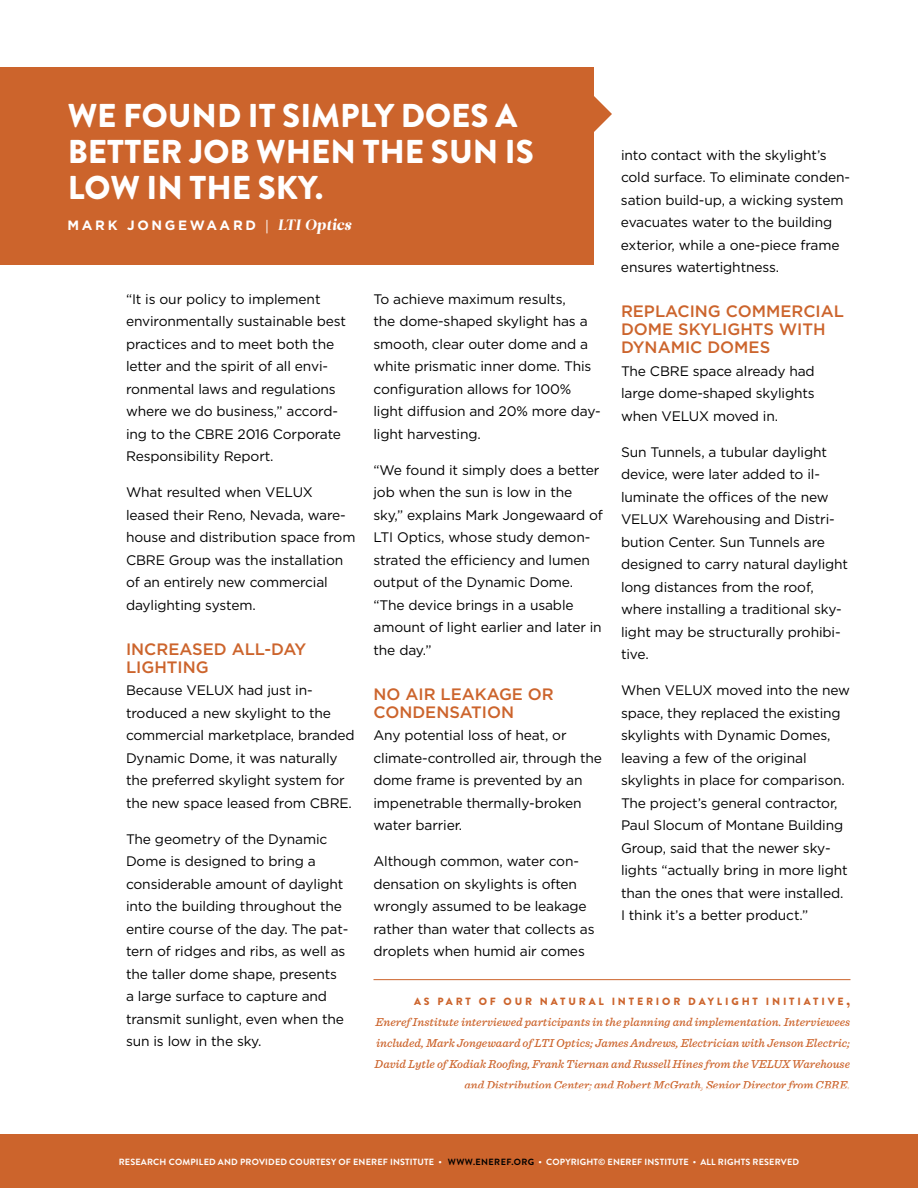
<style>
.page{position:relative;width:918px;height:1188px;background:#fff}
.page>*{position:absolute;margin:0;border:0;box-sizing:border-box;transform-origin:0 0}
.t1{font:900 33px/36px "Brandon Grotesque";color:#fff}
.t2{font:500 16.5px/18px "Gotham HTF";color:#cc642c}
.t3{font:13.8px/22.5px "Gotham HTF";letter-spacing:-.01em;color:#000}
.t4{font:700 13.5px "Gotham HTF";letter-spacing:.2em;color:#fff}
.t5{font:italic 500 12px/21px "Sentinel";color:#cc642c;text-align:right}
.t6{font:900 10.5px "Brandon Grotesque";letter-spacing:.27em;color:#cc642c}
.t7{font:700 9px "Brandon Grotesque";letter-spacing:.02em;color:#fff}
.s1{font-family:"Myriad Pro";font-weight:400}
.s2{font-family:"Leitura Display";font-weight:400;font-style:italic;font-size:15px}
.s3{font-size:13.5px}
.s4{color:#000}
</style>
<div class="page">
<div style="left:0;top:1134px;width:918px;height:54px;background:#cc642c"></div>
<hr style="left:374px;top:979px;width:476px;height:1px;background:#cc642c">
<div style="left:0;top:68px;width:594px;height:198px;background:#cc642c"></div>
<svg style="left:594px;top:96px;width:18px;height:36px"></svg>
<h1 class="t1" style="left:68px;top:98px;width:468px">WE FOUND IT SIMPLY DOES A<br>BETTER JOB WHEN THE SUN IS<br>LOW IN THE SKY.</h1>
<p class="t4" style="left:68px;top:218px;width:285px">MARK JONGEWAARD <span class="s1">|</span> <span class="s2">LTI Optics</span></p>
<p class="t3" style="left:621px;top:144px;width:231px">into contact with the skylight’s cold surface. To eliminate conden&shy;sation build-up, a wicking system evacuates water to the building exterior, while a one-piece frame ensures watertightness.</p>
<p class="t2" style="left:621px;top:302px;width:225px">REPLACING COMMERCIAL<br>DOME SKYLIGHTS WITH<br>DYNAMIC DOMES</p>
<p class="t3" style="left:621px;top:360px;width:195px;text-align:justify">The CBRE space already had large dome-shaped skylights when VELUX moved in.</p>
<p class="t3" style="left:621px;top:441px;width:229px">Sun Tunnels, a tubular daylight device, were later added to il&shy;luminate the offices of the new<br>VELUX Warehousing and Distri&shy;bution Center. Sun Tunnels are designed to carry natural daylight long distances from the roof, where installing a traditional sky&shy;light may be structurally prohibi&shy;tive.</p>
<p class="t3" style="left:621px;top:679px;width:230px">When VELUX moved into the new space, they replaced the existing skylights with Dynamic Domes, leaving a few of the original skylights in place for comparison.<br>The project’s general contractor,<br>Paul Slocum of Montane Building<br>Group, said that the newer sky&shy;lights “actually bring in more light than the ones that were installed.<br>I think it’s a better product.”</p>
<p class="t3" style="left:374px;top:288px;width:229px">To achieve maximum results,<br>the dome-shaped skylight has a smooth, clear outer dome and a white prismatic inner dome. This configuration allows for 100% light diffusion and 20% more day&shy;light harvesting.</p>
<p class="t3" style="left:374px;top:459px;width:231px">“We found it simply does a better job when the sun is low in the sky,” explains Mark Jongewaard of<br>LTI Optics, whose study demon&shy;strated the efficiency and lumen output of the Dynamic Dome. “The device brings in a usable amount of light earlier and later in the day.”</p>
<p class="t2" style="left:374px;top:685px;width:182px">NO AIR LEAKAGE OR<br>CONDENSATION</p>
<p class="t3" style="left:374px;top:724px;width:230px">Any potential loss of heat, or climate-controlled air, through the dome frame is prevented by an impenetrable thermally-broken water barrier.</p>
<p class="t3" style="left:374px;top:850px;width:223px">Although common, water con&shy;densation on skylights is often wrongly assumed to be leakage rather than water that collects as droplets when humid air comes</p>
<p class="t3" style="left:126px;top:288px;width:221px">“It is our policy to implement environmentally sustainable best practices and to meet both the letter and the spirit of all envi&shy;ronmental laws and regulations where we do business,” accord&shy;ing to the CBRE 2016 Corporate<br>Responsibility Report.</p>
<p class="t3" style="left:126px;top:481px;width:231px">What resulted when VELUX leased their Reno, Nevada, ware&shy;house and distribution space from<br>CBRE Group was the installation of an entirely new commercial daylighting system.</p>
<p class="t2" style="left:126px;top:640px;width:182px">INCREASED ALL-DAY<br>LIGHTING</p>
<p class="t3" style="left:126px;top:679px;width:230px">Because VELUX had just in&shy;troduced a new skylight to the commercial marketplace, branded<br>Dynamic Dome, it was naturally the preferred skylight system for the new space leased from CBRE.</p>
<p class="t3" style="left:126px;top:828px;width:224px">The geometry of the Dynamic<br>Dome is designed to bring a considerable amount of daylight into the building throughout the entire course of the day. The pat&shy;tern of ridges and ribs, as well as the taller dome shape, presents a large surface to capture and transmit sunlight, even when the sun is low in the sky.</p>
<p class="t6" style="left:414px;top:994px;width:438px">AS PART OF OUR NATURAL INTERIOR DAYLIGHT INITIATIVE<span class="s3">,</span></p>
<p class="t5" style="left:375px;top:1010px;width:477px">Eneref Institute interviewed participants in the planning and implementation. Interviewees included, Mark Jongewaard of LTI Optics; James Andrews, Electrician with Jenson Electric; David Lytle of Kodiak Roofing, Frank Tiernan and Russell Hines from the VELUX Warehouse and Distribution Center; and Robert McGrath, Senior Director from CBRE.</p>
<p class="t7" style="left:119px;top:1156px;width:682px">RESEARCH COMPILED AND PROVIDED COURTESY OF ENEREF INSTITUTE • <span class="s4">WWW.ENEREF.ORG</span> • COPYRIGHT© ENEREF INSTITUTE • ALL RIGHTS RESERVED</p>
</div>
